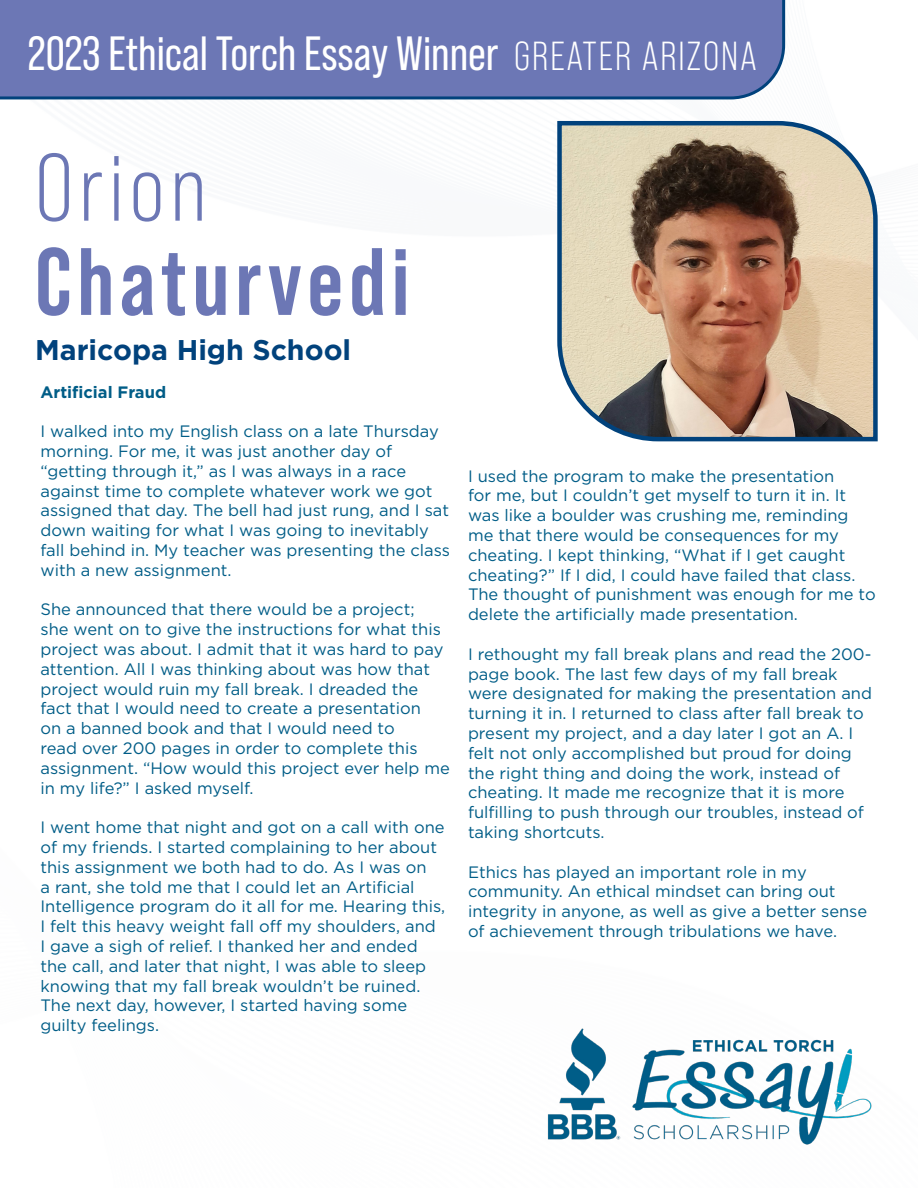
<style>
.page{position:relative;width:918px;height:1188px;background:#fff}
.page>*{position:absolute;margin:0;border:0;box-sizing:border-box;transform-origin:0 0}
.t1{font:700 95.4px/94.2px "Bebas Neue Pro";letter-spacing:.06em;color:#6c77b5}
.t2{font:48px "Bebas Neue Pro";color:#fff}
.t3{font:700 28.5px "Gotham";color:#01427c}
.t4{font:16.5px/19.8px "Gotham";color:#005d87}
.t5{font:700 16.5px "Gotham";color:#005d87}
.s1{font-size:40.5px}
.s2{font-weight:400}
</style>
<div class="page">
<svg style="left:557px;top:120px;width:321px;height:322px;background:#b39c88"></svg>
<img style="left:547px;top:1028px;width:325px;height:117px">
<div style="left:0;top:0;width:786px;height:100px;background:#6c77b5"></div>
<p class="t2" style="left:28px;top:27px;width:730px">2023 Ethical Torch Essay Winner <span class="s1">GREATER ARIZONA</span></p>
<p class="t1" style="left:35px;top:139px;width:376px"><span class="s2">Orion<br></span>Chaturvedi</p>
<p class="t3" style="left:35px;top:333px;width:318px">Maricopa High School</p>
<p class="t5" style="left:40px;top:382px;width:127px">Artificial Fraud</p>
<p class="t4" style="left:40px;top:422px;width:411px">I walked into my English class on a late Thursday morning. For me, it was just another day of “getting through it,” as I was always in a race against time to complete whatever work we got assigned that day. The bell had just rung, and I sat down waiting for what I was going to inevitably fall behind in. My teacher was presenting the class with a new assignment.</p>
<p class="t4" style="left:40px;top:600px;width:411px">She announced that there would be a project;<br>she went on to give the instructions for what this project was about. I admit that it was hard to pay attention. All I was thinking about was how that project would ruin my fall break. I dreaded the fact that I would need to create a presentation<br>on a banned book and that I would need to<br>read over 200 pages in order to complete this assignment. “How would this project ever help me in my life?” I asked myself.</p>
<p class="t4" style="left:40px;top:818px;width:406px">I went home that night and got on a call with one of my friends. I started complaining to her about this assignment we both had to do. As I was on<br>a rant, she told me that I could let an Artificial Intelligence program do it all for me. Hearing this, I felt this heavy weight fall off my shoulders, and<br>I gave a sigh of relief. I thanked her and ended the call, and later that night, I was able to sleep knowing that my fall break wouldn’t be ruined.<br>The next day, however, I started having some guilty feelings.</p>
<p class="t4" style="left:468px;top:466px;width:409px">I used the program to make the presentation<br>for me, but I couldn’t get myself to turn it in. It was like a boulder was crushing me, reminding me that there would be consequences for my cheating. I kept thinking, “What if I get caught cheating?” If I did, I could have failed that class.<br>The thought of punishment was enough for me to delete the artificially made presentation.</p>
<p class="t4" style="left:468px;top:644px;width:406px">I rethought my fall break plans and read the 200- page book. The last few days of my fall break were designated for making the presentation and turning it in. I returned to class after fall break to present my project, and a day later I got an A. I felt not only accomplished but proud for doing the right thing and doing the work, instead of cheating. It made me recognize that it is more fulfilling to push through our troubles, instead of taking shortcuts.</p>
<p class="t4" style="left:468px;top:862px;width:401px">Ethics has played an important role in my community. An ethical mindset can bring out integrity in anyone, as well as give a better sense of achievement through tribulations we have.</p>
</div>
